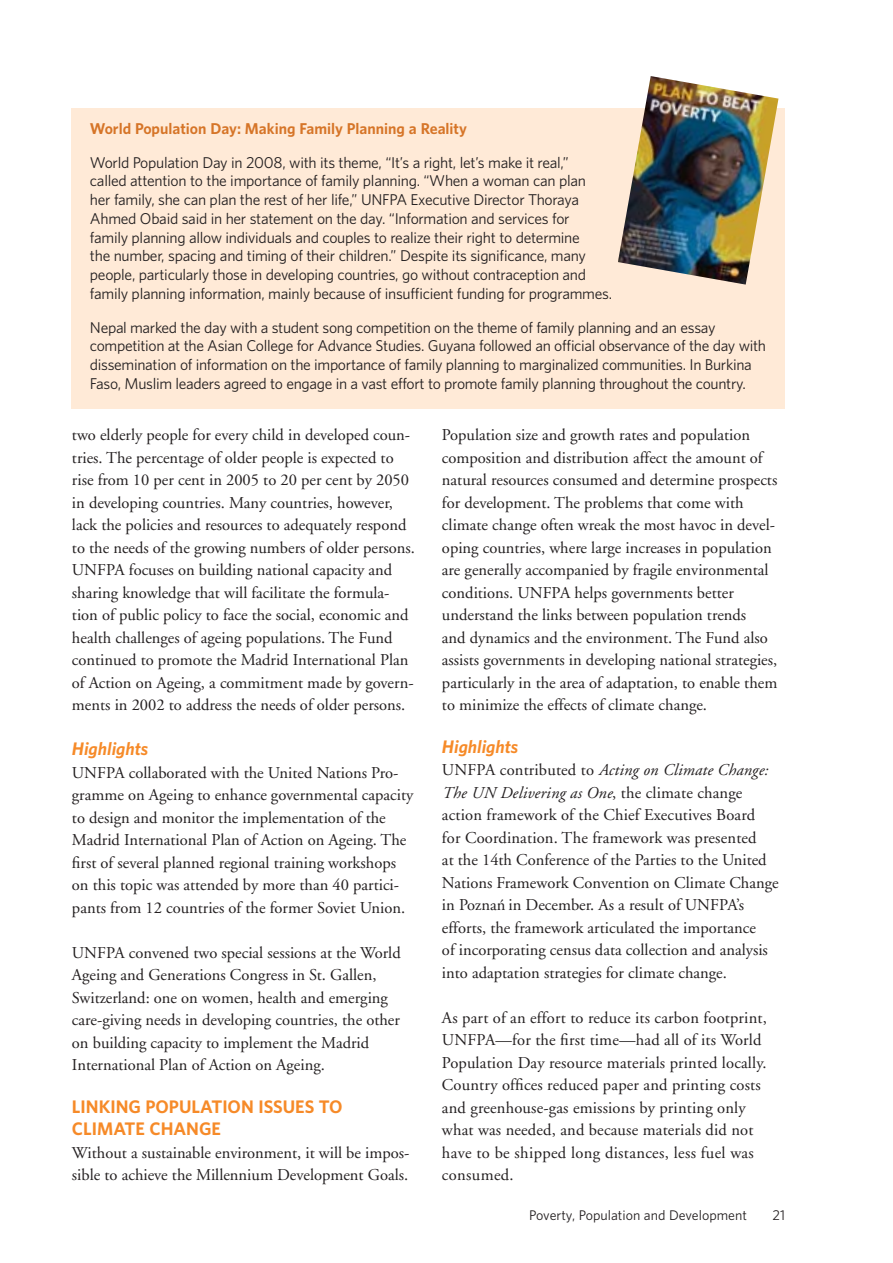
<style>
.page{position:relative;width:893px;height:1263px;background:#fff}
.page>*{position:absolute;margin:0;border:0;box-sizing:border-box;transform-origin:0 0}
.t1{font:16.5px/22.5px "Adobe Garamond";color:#231f20}
.t2{font:700 16.5px/22.5px "UNFPA";color:#f68a28}
.t3{font:italic 700 16.5px "UNFPA";color:#f68a28}
.t4{font:14.25px/18.8px "UNFPA Text";letter-spacing:-.02em;color:#231f20}
.t5{font:700 14.25px "UNFPA";color:#d67528}
.t6{font:12.75px "UNFPA Text";color:#231f20}
.s1{font-style:italic}
</style>
<div class="page">
<div style="left:72px;top:108px;width:713px;height:301px;background:#ffead7"></div>
<img style="left:618px;top:76px;width:160px;height:209px">
<p class="t5" style="left:90px;top:123px;width:378px">World Population Day: Making Family Planning a Reality</p>
<p class="t4" style="left:90px;top:154px;width:524px">World Population Day in 2008, with its theme, “It’s a right, let’s make it real,”<br>called attention to the importance of family planning. “When a woman can plan<br>her family, she can plan the rest of her life,” UNFPA Executive Director Thoraya Ahmed Obaid said in her statement on the day. “Information and services for<br>family planning allow individuals and couples to realize their right to determine<br>the number, spacing and timing of their children.” Despite its significance, many people, particularly those in developing countries, go without contraception and family planning information, mainly because of insufficient funding for programmes.</p>
<p class="t4" style="left:90px;top:319px;width:677px">Nepal marked the day with a student song competition on the theme of family planning and an essay competition at the Asian College for Advance Studies. Guyana followed an official observance of the day with dissemination of information on the importance of family planning to marginalized communities. In Burkina Faso, Muslim leaders agreed to engage in a vast effort to promote family planning throughout the country.</p>
<p class="t1" style="left:72px;top:425px;width:344px">two elderly people for every child in developed coun&shy;tries. The percentage of older people is expected to rise from 10 per cent in 2005 to 20 per cent by 2050 in developing countries. Many countries, however, lack the policies and resources to adequately respond to the needs of the growing numbers of older persons.<br>UNFPA focuses on building national capacity and sharing knowledge that will facilitate the formula&shy;tion of public policy to face the social, economic and health challenges of ageing populations. The Fund continued to promote the Madrid International Plan of Action on Ageing, a commitment made by govern&shy;ments in 2002 to address the needs of older persons.</p>
<p class="t3" style="left:72px;top:742px;width:78px">Highlights</p>
<p class="t1" style="left:72px;top:763px;width:343px">UNFPA collaborated with the United Nations Pro&shy;gramme on Ageing to enhance governmental capacity to design and monitor the implementation of the Madrid International Plan of Action on Ageing. The first of several planned regional training workshops on this topic was attended by more than 40 partici&shy;pants from 12 countries of the former Soviet Union.</p>
<p class="t1" style="left:72px;top:943px;width:330px">UNFPA convened two special sessions at the World Ageing and Generations Congress in St. Gallen, Switzerland: one on women, health and emerging care-giving needs in developing countries, the other on building capacity to implement the Madrid International Plan of Action on Ageing.</p>
<p class="t2" style="left:72px;top:1097px;width:272px">LINKING POPULATION ISSUES TO<br>CLIMATE CHANGE</p>
<p class="t1" style="left:72px;top:1143px;width:339px">Without a sustainable environment, it will be impos&shy;sible to achieve the Millennium Development Goals.</p>
<p class="t1" style="left:442px;top:425px;width:337px">Population size and growth rates and population composition and distribution affect the amount of natural resources consumed and determine prospects for development. The problems that come with climate change often wreak the most havoc in devel&shy;oping countries, where large increases in population are generally accompanied by fragile environmental conditions. UNFPA helps governments better understand the links between population trends<br>and dynamics and the environment. The Fund also assists governments in developing national strategies, particularly in the area of adaptation, to enable them to minimize the effects of climate change.</p>
<p class="t3" style="left:442px;top:740px;width:78px">Highlights</p>
<p class="t1" style="left:442px;top:761px;width:338px">UNFPA contributed to <span class="s1">Acting on Climate Change:<br>The UN Delivering as One</span>, the climate change action framework of the Chief Executives Board<br>for Coordination. The framework was presented<br>at the 14th Conference of the Parties to the United Nations Framework Convention on Climate Change in Poznan´ in December. As a result of UNFPA’s efforts, the framework articulated the importance<br>of incorporating census data collection and analysis into adaptation strategies for climate change.</p>
<p class="t1" style="left:442px;top:1008px;width:326px">As part of an effort to reduce its carbon footprint, UNFPA—for the first time—had all of its World Population Day resource materials printed locally.<br>Country offices reduced paper and printing costs and greenhouse-gas emissions by printing only what was needed, and because materials did not have to be shipped long distances, less fuel was consumed.</p>
<p class="t6" style="left:529px;top:1210px;width:219px">Poverty, Population and Development</p>
<p class="t6" style="left:772px;top:1210px;width:14px">21</p>
</div>
